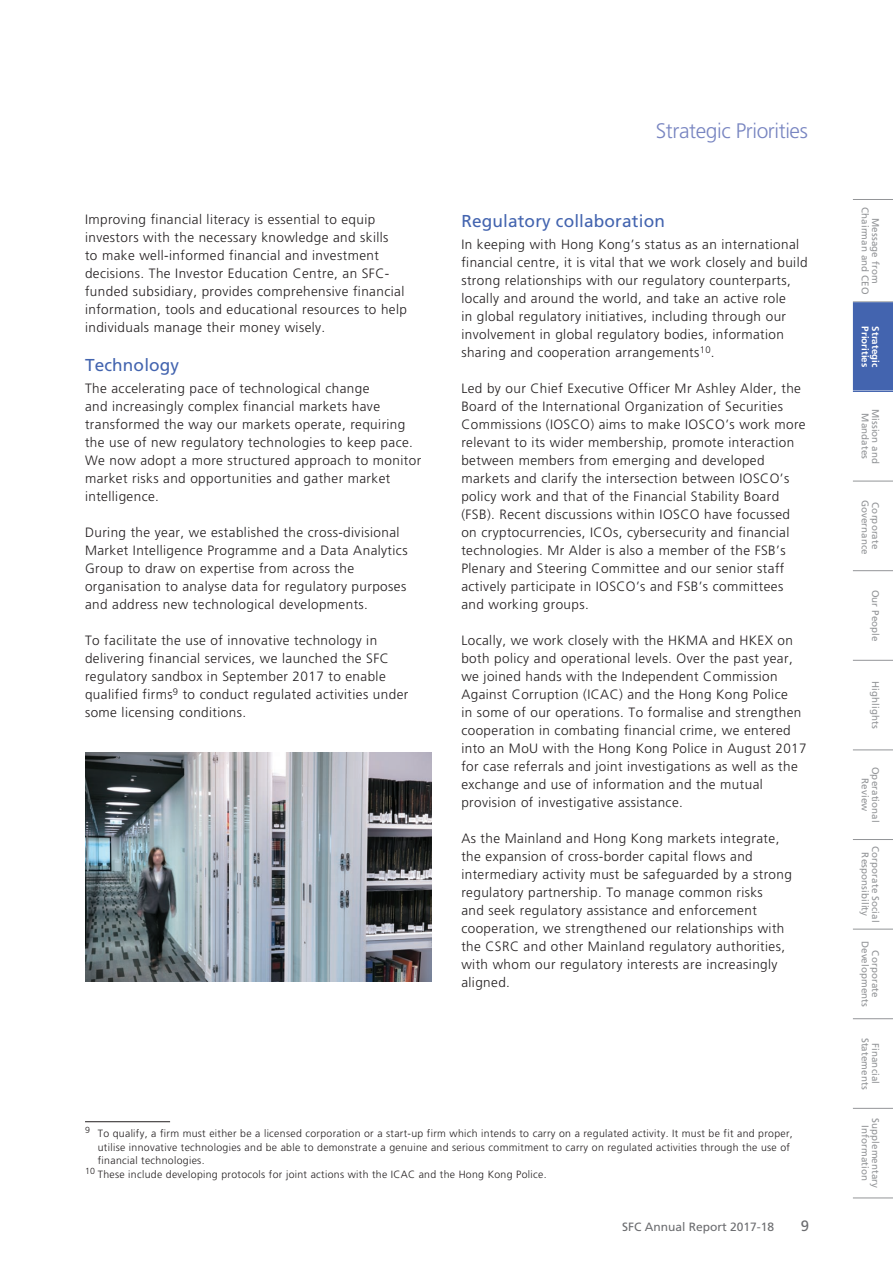
<style>
.page{position:relative;width:893px;height:1263px;background:#fff}
.page>*{position:absolute;margin:0;border:0;box-sizing:border-box;transform-origin:0 0}
.t1{font:300 21px "Frutiger LT Std";letter-spacing:-.02em;color:#7885c1}
.t2{font:17.25px "Frutiger LT Std";letter-spacing:.01em;color:#4364af}
.t3{font:15px "Frutiger LT Std";color:#6c6d70}
.t4{font:300 13.5px/18px "Frutiger LT Std";letter-spacing:.03em;color:#231f20}
.t5{font:12px "Frutiger LT Std";color:#6c6d70}
.t6{font:300 10.5px "Frutiger LT Std";letter-spacing:.03em;color:#231f20}
.t7{font:9.75px/10.5px "Frutiger LT Std";letter-spacing:.01em;color:#939598;text-align:center}
.t8{font:700 9.75px "Frutiger LT Std";color:#fff}
</style>
<div class="page">
<hr style="left:853px;top:199px;width:40px;height:1px;background:#939598">
<hr style="left:853px;top:301px;width:40px;height:1px;background:#939598">
<hr style="left:853px;top:481px;width:40px;height:1px;background:#939598">
<hr style="left:853px;top:570px;width:40px;height:1px;background:#939598">
<hr style="left:853px;top:660px;width:40px;height:1px;background:#939598">
<hr style="left:853px;top:749px;width:40px;height:1px;background:#939598">
<hr style="left:853px;top:839px;width:40px;height:1px;background:#939598">
<hr style="left:853px;top:929px;width:40px;height:1px;background:#939598">
<hr style="left:853px;top:1018px;width:40px;height:1px;background:#939598">
<hr style="left:853px;top:1108px;width:40px;height:1px;background:#939598">
<hr style="left:853px;top:1197px;width:40px;height:1px;background:#939598">
<hr style="left:853px;top:391px;width:40px;height:1px;background:#4364af">
<div style="left:853px;top:302px;width:40px;height:88px;background:#4364af"></div>
<hr style="left:85px;top:1121px;width:85px;height:1px;background:#231f20">
<img style="left:85px;top:753px;width:347px;height:228px">
<p class="t4" style="left:85px;top:210px;width:323px">Improving financial literacy is essential to equip investors with the necessary knowledge and skills<br>to make well-informed financial and investment decisions. The Investor Education Centre, an SFC&shy;funded subsidiary, provides comprehensive financial information, tools and educational resources to help individuals manage their money wisely.</p>
<h1 class="t2" style="left:85px;top:355px;width:96px">Technology</h1>
<p class="t4" style="left:85px;top:380px;width:338px">The accelerating pace of technological change<br>and increasingly complex financial markets have transformed the way our markets operate, requiring the use of new regulatory technologies to keep pace.<br>We now adopt a more structured approach to monitor market risks and opportunities and gather market intelligence.</p>
<p class="t4" style="left:85px;top:524px;width:324px">During the year, we established the cross-divisional Market Intelligence Programme and a Data Analytics Group to draw on expertise from across the organisation to analyse data for regulatory purposes and address new technological developments.</p>
<p class="t4" style="left:85px;top:632px;width:325px">To facilitate the use of innovative technology in delivering financial services, we launched the SFC regulatory sandbox in September 2017 to enable qualified firms<sup>9</sup> to conduct regulated activities under some licensing conditions.</p>
<h1 class="t1" style="left:656px;top:119px;width:153px">Strategic Priorities</h1>
<h1 class="t2" style="left:461px;top:211px;width:205px">Regulatory collaboration</h1>
<p class="t4" style="left:461px;top:236px;width:348px">In keeping with Hong Kong’s status as an international financial centre, it is vital that we work closely and build strong relationships with our regulatory counterparts, locally and around the world, and take an active role<br>in global regulatory initiatives, including through our involvement in global regulatory bodies, information sharing and cooperation arrangements<sup>10</sup>.</p>
<p class="t4" style="left:461px;top:380px;width:346px">Led by our Chief Executive Officer Mr Ashley Alder, the Board of the International Organization of Securities Commissions (IOSCO) aims to make IOSCO’s work more relevant to its wider membership, promote interaction between members from emerging and developed markets and clarify the intersection between IOSCO’s policy work and that of the Financial Stability Board (FSB). Recent discussions within IOSCO have focussed on cryptocurrencies, ICOs, cybersecurity and financial technologies. Mr Alder is also a member of the FSB’s Plenary and Steering Committee and our senior staff actively participate in IOSCO’s and FSB’s committees and working groups.</p>
<p class="t4" style="left:461px;top:632px;width:347px">Locally, we work closely with the HKMA and HKEX on both policy and operational levels. Over the past year, we joined hands with the Independent Commission Against Corruption (ICAC) and the Hong Kong Police<br>in some of our operations. To formalise and strengthen cooperation in combating financial crime, we entered into an MoU with the Hong Kong Police in August 2017 for case referrals and joint investigations as well as the exchange and use of information and the mutual provision of investigative assistance.</p>
<p class="t4" style="left:461px;top:830px;width:332px">As the Mainland and Hong Kong markets integrate, the expansion of cross-border capital flows and intermediary activity must be safeguarded by a strong regulatory partnership. To manage common risks<br>and seek regulatory assistance and enforcement cooperation, we strengthened our relationships with the CSRC and other Mainland regulatory authorities, with whom our regulatory interests are increasingly aligned.</p>
<p class="t6" style="left:85px;top:1128px;width:709px"><sup>9</sup> To qualify, a firm must either be a licensed corporation or a start-up firm which intends to carry on a regulated activity. It must be fit and proper,</p>
<p class="t6" style="left:98px;top:1141px;width:694px">utilise innovative technologies and be able to demonstrate a genuine and serious commitment to carry on regulated activities through the use of</p>
<p class="t6" style="left:98px;top:1155px;width:108px">financial technologies.</p>
<p class="t6" style="left:85px;top:1168px;width:463px"><sup>10</sup> These include developing protocols for joint actions with the ICAC and the Hong Kong Police.</p>
<p class="t5" style="left:622px;top:1219px;width:154px">SFC Annual Report 2017-18</p>
<p class="t3" style="left:801px;top:1217px;width:10px">9</p>
<p class="t7" style="left:881px;top:207px;width:89px;rotate:90deg">Message from<br>Chairman and CEO</p>
<p class="t8" style="left:871px;top:326px;width:42px;rotate:90deg">Priorities</p>
<p class="t8" style="left:881px;top:326px;width:42px;rotate:90deg">Strategic</p>
<p class="t7" style="left:881px;top:409px;width:57px;rotate:90deg">Mission and<br>Mandates</p>
<p class="t7" style="left:881px;top:500px;width:57px;text-align:left;rotate:90deg">Corporate<br>Governance</p>
<p class="t7" style="left:881px;top:589px;width:53px;rotate:90deg">Our People</p>
<p class="t7" style="left:881px;top:681px;width:49px;rotate:90deg">Highlights</p>
<p class="t7" style="left:881px;top:767px;width:57px;rotate:90deg">Operational<br>Review</p>
<p class="t7" style="left:881px;top:846px;width:78px;rotate:90deg">Corporate Social<br>Responsibility</p>
<p class="t7" style="left:881px;top:941px;width:68px;rotate:90deg">Corporate<br>Developments</p>
<p class="t7" style="left:881px;top:1037px;width:53px;rotate:90deg">Financial<br>Statements</p>
<p class="t7" style="left:881px;top:1118px;width:72px;rotate:90deg">Supplementary<br>Information</p>
</div>
